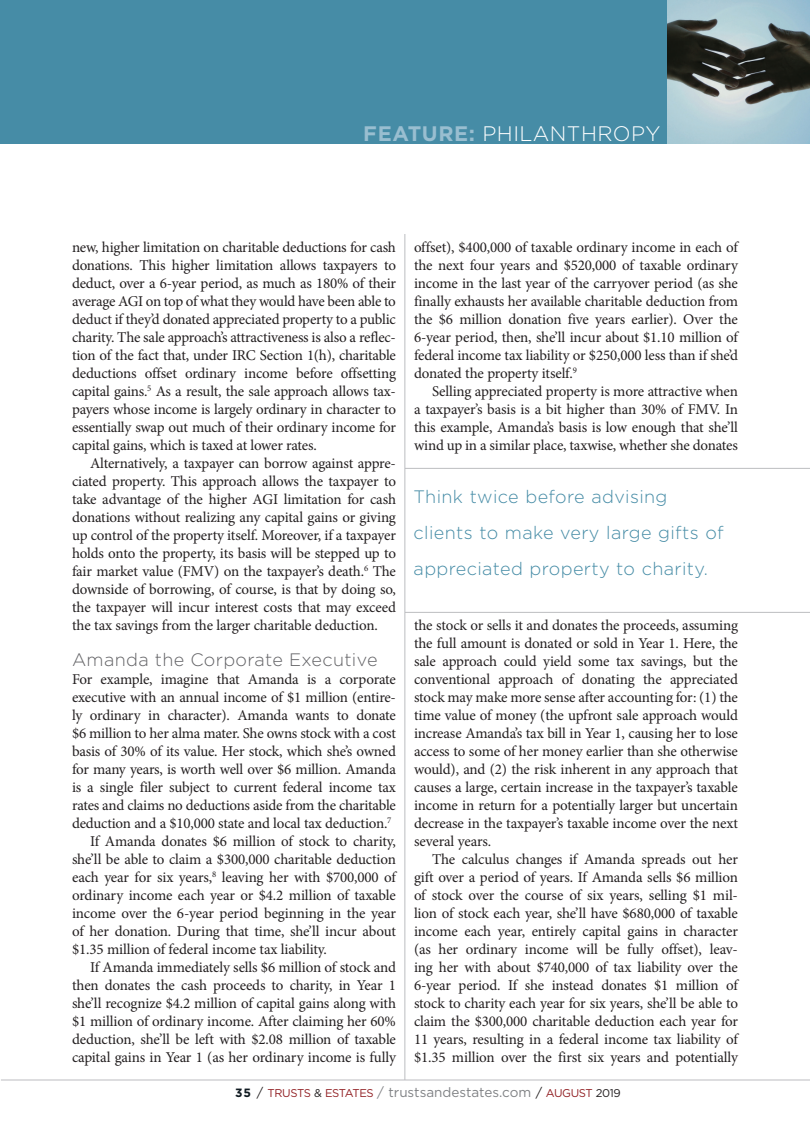
<style>
.page{position:relative;width:810px;height:1134px;background:#fff}
.page>*{position:absolute;margin:0;border:0;box-sizing:border-box;transform-origin:0 0}
.t1{font:300 21px "Gotham";letter-spacing:.02em;color:#fff}
.Callout{font:300 18px/36px "Gotham";letter-spacing:.02em;color:#468ca6}
.Subhead{font:300 18px "Gotham";letter-spacing:.02em;color:#636366}
.BODY__Minion{font:15px/18px "Minion Pro";letter-spacing:-.01em;color:#231f20;text-align:justify}
.BODY__NO_INDENT{font:15px/18px "Minion Pro";letter-spacing:-.015em;color:#231f20;text-align:justify}
.t2{font:13.5px "Gotham";color:#808285}
.s1{font-weight:700;color:#99bed0}
.s2{font-weight:700;font-size:12px;color:#101a21}
.s3{font-size:12.75px;color:#231f20}
.s4{font-size:11.25px;color:#911f23}
.s5{font-size:11.25px;color:#231f20}
</style>
<div class="page">
<div style="left:0;top:0;width:810px;height:144px;background:#468ca6"></div>
<hr style="left:1px;top:1080px;width:809px;height:1px;background:#bcbdc0">
<hr style="left:405px;top:234px;width:1px;height:846px;background:#bcbdc0">
<hr style="left:405px;top:612px;width:405px;height:1px;background:#bcbdc0">
<hr style="left:405px;top:468px;width:405px;height:1px;background:#bcbdc0">
<img style="left:668px;top:0;width:142px;height:144px">
<p class="t1" style="left:363px;top:121px;width:299px"><span class="s1">FEATURE:</span> PHILANTHROPY</p>
<p class="BODY__NO_INDENT" style="left:72px;top:238px;width:326px">new, higher limitation on charitable deductions for cash donations. This higher limitation allows taxpayers to deduct, over a 6-year period, as much as 180% of their average AGI on top of what they would have been able to deduct if they’d donated appreciated property to a public charity. The sale approach’s attractiveness is also a reflec&shy;tion of the fact that, under IRC Section 1(h), charitable deductions offset ordinary income before offsetting capital gains.<sup>5</sup> As a result, the sale approach allows tax&shy;payers whose income is largely ordinary in character to essentially swap out much of their ordinary income for capital gains, which is taxed at lower rates.</p>
<p class="BODY__Minion" style="left:72px;top:454px;width:326px;text-indent:18px">Alternatively, a taxpayer can borrow against appre&shy;ciated property. This approach allows the taxpayer to take advantage of the higher AGI limitation for cash donations without realizing any capital gains or giving up control of the property itself. Moreover, if a taxpayer holds onto the property, its basis will be stepped up to fair market value (FMV) on the taxpayer’s death.<sup>6</sup> The downside of borrowing, of course, is that by doing so, the taxpayer will incur interest costs that may exceed the tax savings from the larger charitable deduction.</p>
<p class="Subhead" style="left:72px;top:648px;width:307px">Amanda the Corporate Executive</p>
<p class="BODY__NO_INDENT" style="left:72px;top:670px;width:325px">For example, imagine that Amanda is a corporate executive with an annual income of $1 million (entire&shy;ly ordinary in character). Amanda wants to donate $6 million to her alma mater. She owns stock with a cost basis of 30% of its value. Her stock, which she’s owned for many years, is worth well over $6 million. Amanda is a single filer subject to current federal income tax rates and claims no deductions aside from the charitable deduction and a $10,000 state and local tax deduction.<sup>7</sup></p>
<p class="BODY__Minion" style="left:72px;top:832px;width:325px;text-indent:18px">If Amanda donates $6 million of stock to charity, she’ll be able to claim a $300,000 charitable deduction each year for six years,<sup>8</sup> leaving her with $700,000 of ordinary income each year or $4.2 million of taxable income over the 6-year period beginning in the year of her donation. During that time, she’ll incur about $1.35 million of federal income tax liability.</p>
<p class="BODY__Minion" style="left:72px;top:958px;width:326px;text-indent:18px">If Amanda immediately sells $6 million of stock and then donates the cash proceeds to charity, in Year 1 she’ll recognize $4.2 million of capital gains along with $1 million of ordinary income. After claiming her 60% deduction, she’ll be left with $2.08 million of taxable capital gains in Year 1 (as her ordinary income is fully</p>
<p class="BODY__Minion" style="left:414px;top:238px;width:326px">offset), $400,000 of taxable ordinary income in each of the next four years and $520,000 of taxable ordinary income in the last year of the carryover period (as she finally exhausts her available charitable deduction from the $6 million donation five years earlier). Over the 6-year period, then, she’ll incur about $1.10 million of federal income tax liability or $250,000 less than if she’d donated the property itself.<sup>9</sup></p>
<p class="BODY__Minion" style="left:414px;top:382px;width:326px;text-indent:18px">Selling appreciated property is more attractive when a taxpayer’s basis is a bit higher than 30% of FMV. In this example, Amanda’s basis is low enough that she’ll wind up in a similar place, taxwise, whether she donates</p>
<p class="Callout" style="left:414px;top:479px;width:312px">Think twice before advising clients to make very large gifts of appreciated property to charity.</p>
<p class="BODY__Minion" style="left:414px;top:616px;width:326px">the stock or sells it and donates the proceeds, assuming the full amount is donated or sold in Year 1. Here, the sale approach could yield some tax savings, but the conventional approach of donating the appreciated stock may make more sense after accounting for: (1) the time value of money (the upfront sale approach would increase Amanda’s tax bill in Year 1, causing her to lose access to some of her money earlier than she otherwise would), and (2) the risk inherent in any approach that causes a large, certain increase in the taxpayer’s taxable income in return for a potentially larger but uncertain decrease in the taxpayer’s taxable income over the next several years.</p>
<p class="BODY__Minion" style="left:414px;top:850px;width:326px;text-indent:18px">The calculus changes if Amanda spreads out her gift over a period of years. If Amanda sells $6 million of stock over the course of six years, selling $1 mil&shy;lion of stock each year, she’ll have $680,000 of taxable income each year, entirely capital gains in character (as her ordinary income will be fully offset), leav&shy;ing her with about $740,000 of tax liability over the 6-year period. If she instead donates $1 million of stock to charity each year for six years, she’ll be able to claim the $300,000 charitable deduction each year for 11 years, resulting in a federal income tax liability of $1.35 million over the first six years and potentially</p>
<p class="t2" style="left:235px;top:1084px;width:387px"><span class="s2">35</span> <span class="s3">/</span> <span class="s4">TRUSTS</span> <span class="s5">&amp;</span> <span class="s4">ESTATES</span> / trustsandestates.com <span class="s3">/</span> <span class="s4">AUGUST</span> <span class="s5">2019</span></p>
</div>
